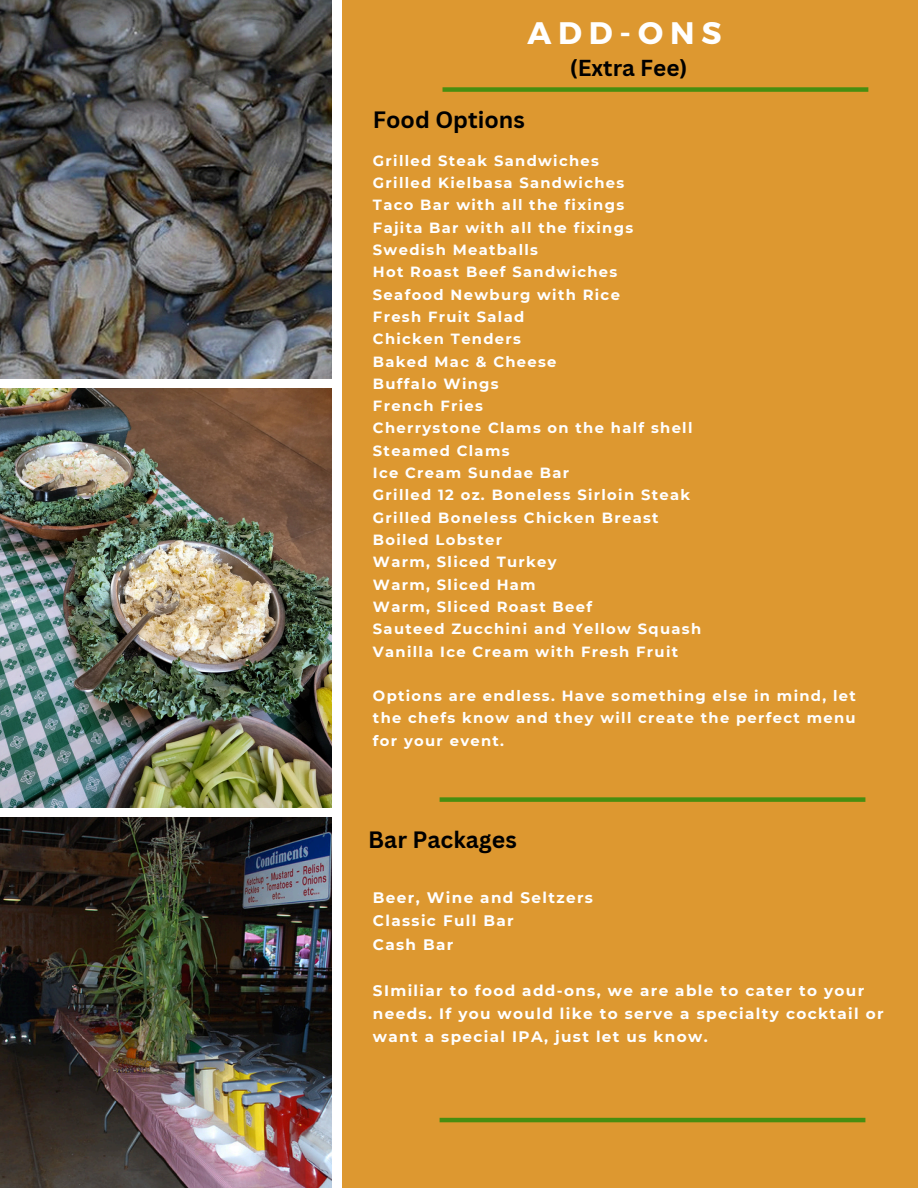
<style>
.page{position:relative;width:918px;height:1188px;background:#fff}
.page>*{position:absolute;margin:0;border:0;box-sizing:border-box;transform-origin:0 0}
.t1{font:700 31.2px "Montserrat";letter-spacing:.22em;color:#fff}
.t2{font:700 23.1px "Canva Sans";color:#000}
.t3{font:700 22.5px "Canva Sans";color:#000}
.t4{font:700 15.15px/23.1px "Montserrat";letter-spacing:.09em;color:#fff}
.t5{font:700 14.7px/22.4px "Montserrat";letter-spacing:.09em;color:#fff;text-align:justify}
</style>
<div class="page">
<img style="left:0;top:0;width:332px;height:378px">
<img style="left:0;top:388px;width:332px;height:420px">
<img style="left:0;top:818px;width:332px;height:370px">
<div style="left:343px;top:0;width:575px;height:1188px;background:#dd9830"></div>
<div style="left:443px;top:87px;width:425px;height:5px;background:#488d10"></div>
<div style="left:440px;top:797px;width:425px;height:5px;background:#488d10"></div>
<hr style="left:440px;top:1118px;width:425px;height:4px;background:#488d10">
<h1 class="t1" style="left:527px;top:12px;width:195px">ADD-ONS</h1>
<p class="t2" style="left:373px;top:104px;width:153px">Food Options</p>
<p class="t3" style="left:570px;top:52px;width:119px">(Extra Fee)</p>
<h2 class="t5" style="left:373px;top:149px;width:228px">Grilled Steak Sandwiches</h2>
<h2 class="t5" style="left:373px;top:172px;width:253px">Grilled Kielbasa Sandwiches</h2>
<p class="t5" style="left:373px;top:194px;width:253px">Taco Bar with all the fixings</p>
<p class="t5" style="left:373px;top:216px;width:262px">Fajita Bar with all the fixings</p>
<p class="t5" style="left:373px;top:239px;width:167px">Swedish Meatballs</p>
<p class="t5" style="left:373px;top:261px;width:246px">Hot Roast Beef Sandwiches</p>
<p class="t5" style="left:373px;top:283px;width:249px">Seafood Newburg with Rice</p>
<p class="t5" style="left:373px;top:305px;width:153px">Fresh Fruit Salad</p>
<p class="t5" style="left:373px;top:328px;width:150px">Chicken Tenders</p>
<p class="t5" style="left:373px;top:350px;width:185px">Baked Mac &amp; Cheese</p>
<p class="t5" style="left:373px;top:372px;width:127px">Buffalo Wings</p>
<p class="t5" style="left:373px;top:395px;width:112px">French Fries</p>
<p class="t5" style="left:373px;top:417px;width:321px">Cherrystone Clams on the half shell</p>
<p class="t5" style="left:373px;top:439px;width:138px">Steamed Clams</p>
<p class="t5" style="left:373px;top:462px;width:198px">Ice Cream Sundae Bar</p>
<p class="t5" style="left:373px;top:484px;width:319px">Grilled 12 oz. Boneless Sirloin Steak</p>
<p class="t5" style="left:373px;top:506px;width:287px">Grilled Boneless Chicken Breast</p>
<p class="t5" style="left:373px;top:529px;width:131px">Boiled Lobster</p>
<p class="t5" style="left:373px;top:551px;width:185px">Warm, Sliced Turkey</p>
<p class="t5" style="left:373px;top:573px;width:164px">Warm, Sliced Ham</p>
<p class="t5" style="left:373px;top:595px;width:221px">Warm, Sliced Roast Beef</p>
<p class="t5" style="left:373px;top:618px;width:330px">Sauteed Zucchini and Yellow Squash</p>
<p class="t5" style="left:373px;top:640px;width:307px">Vanilla Ice Cream with Fresh Fruit</p>
<p class="t5" style="left:373px;top:685px;width:484px">Options are endless. Have something else in mind, let the chefs know and they will create the perfect menu for your event.</p>
<p class="t2" style="left:368px;top:823px;width:150px">Bar Packages</p>
<p class="t4" style="left:373px;top:886px;width:222px">Beer, Wine and Seltzers</p>
<p class="t4" style="left:373px;top:910px;width:142px">Classic Full Bar</p>
<h2 class="t4" style="left:373px;top:933px;width:82px">Cash Bar</h2>
<p class="t4" style="left:373px;top:979px;width:512px">SImiliar to food add-ons, we are able to cater to your needs. If you would like to serve a specialty cocktail or want a special IPA, just let us know.</p>
</div>
